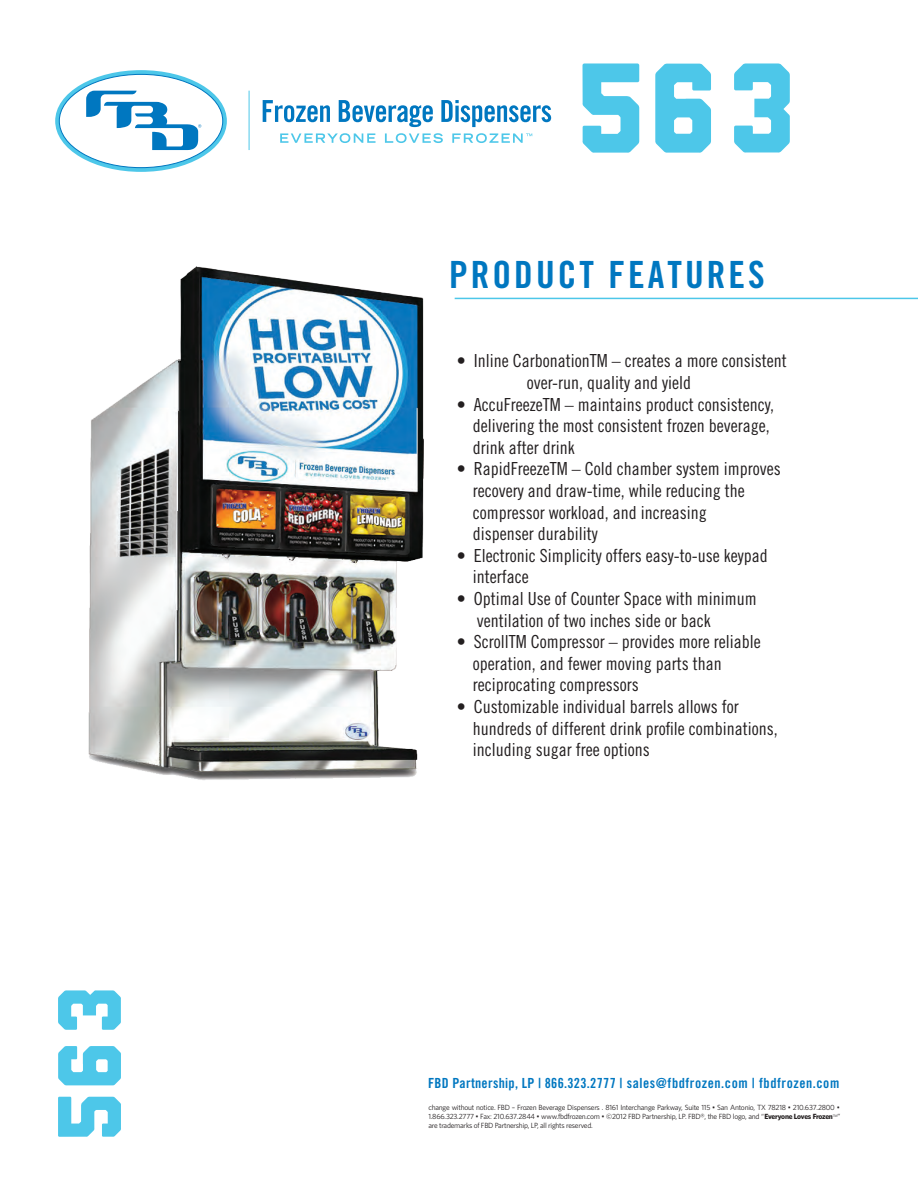
<style>
.page{position:relative;width:918px;height:1188px;background:#fff}
.page>*{position:absolute;margin:0;border:0;box-sizing:border-box;transform-origin:0 0}
.t1{font:127.5px "Liberator";color:#4dc7e9}
.t2{font:90px "Liberator";color:#4dc7e9}
.t3{font:37.5px "Trade Gothic LT Std Bd Cn 20";letter-spacing:.08em;color:#0077c0}
.t4{font:18px/21.6px "Trade Gothic LT Std Cn 18";color:#231f20}
.t5{font:13.95px "Trade Gothic LT Std Bd Cn 20";letter-spacing:.04em;color:#0077c0}
.t6{font:7.5px/9px "Whitney HTF";letter-spacing:-.03em;color:#231f20;text-align:justify}
.s1{font-weight:700}
</style>
<div class="page">
<svg style="left:55px;top:70px;width:172px;height:102px"></svg>
<svg style="left:263px;top:100px;width:67px;height:22px"></svg>
<svg style="left:339px;top:100px;width:94px;height:27px"></svg>
<svg style="left:441px;top:100px;width:110px;height:27px"></svg>
<hr style="left:249px;top:91px;width:1px;height:59px;background:#4dc7e9">
<svg style="left:280px;top:133px;width:96px;height:10px"></svg>
<svg style="left:385px;top:133px;width:58px;height:10px"></svg>
<svg style="left:452px;top:133px;width:80px;height:10px"></svg>
<hr style="left:455px;top:298px;width:463px;height:1px;background:#4dc7e9">
<img style="left:88px;top:266px;width:336px;height:514px">
<h2 class="t2" style="left:58px;top:1149px;width:159px;rotate:-90deg">563</h2>
<h1 class="t1" style="left:565px;top:63px;width:225px">563</h1>
<h3 class="t3" style="left:449px;top:252px;width:317px">PRODUCT FEATURES</h3>
<p class="t4" style="left:527px;top:350px;width:261px;text-indent:-70px">• Inline CarbonationTM – creates a more consistent over-run, quality and yield</p>
<p class="t4" style="left:473px;top:393px;width:303px;text-indent:-16px">• AccuFreezeTM – maintains product consistency, delivering the most consistent frozen beverage, drink after drink</p>
<p class="t4" style="left:473px;top:458px;width:309px;text-indent:-16px">• RapidFreezeTM – Cold chamber system improves recovery and draw-time, while reducing the compressor workload, and increasing<br>dispenser durability</p>
<p class="t4" style="left:473px;top:544px;width:296px;text-indent:-16px">• Electronic Simplicity offers easy-to-use keypad interface</p>
<p class="t4" style="left:477px;top:588px;width:281px;text-indent:-20px">• Optimal Use of Counter Space with minimum ventilation of two inches side or back</p>
<p class="t4" style="left:473px;top:631px;width:289px;text-indent:-16px">• ScrollTM Compressor – provides more reliable operation, and fewer moving parts than reciprocating compressors</p>
<p class="t4" style="left:473px;top:696px;width:306px;text-indent:-16px">• Customizable individual barrels allows for hundreds of different drink profile combinations, including sugar free options</p>
<p class="t5" style="left:428px;top:1075px;width:413px">FBD Partnership, LP | 866.323.2777 | sales@fbdfrozen.com | fbdfrozen.com</p>
<p class="t6" style="left:428px;top:1103px;width:414px">change without notice. FBD – Frozen Beverage Dispensers . 8161 Interchange Parkway, Suite 115 • San Antonio, TX 78218 • 210.637.2800 • 1.866.323.2777 • Fax: 210.637.2844 • www.fbdfrozen.com • ©2012 FBD Partnership, LP. FBD®, the FBD logo, and “<span class="s1">Everyone Loves Frozen</span><sup>TM</sup>” are trademarks of FBD Partnership, LP, all rights reserved.</p>
</div>
